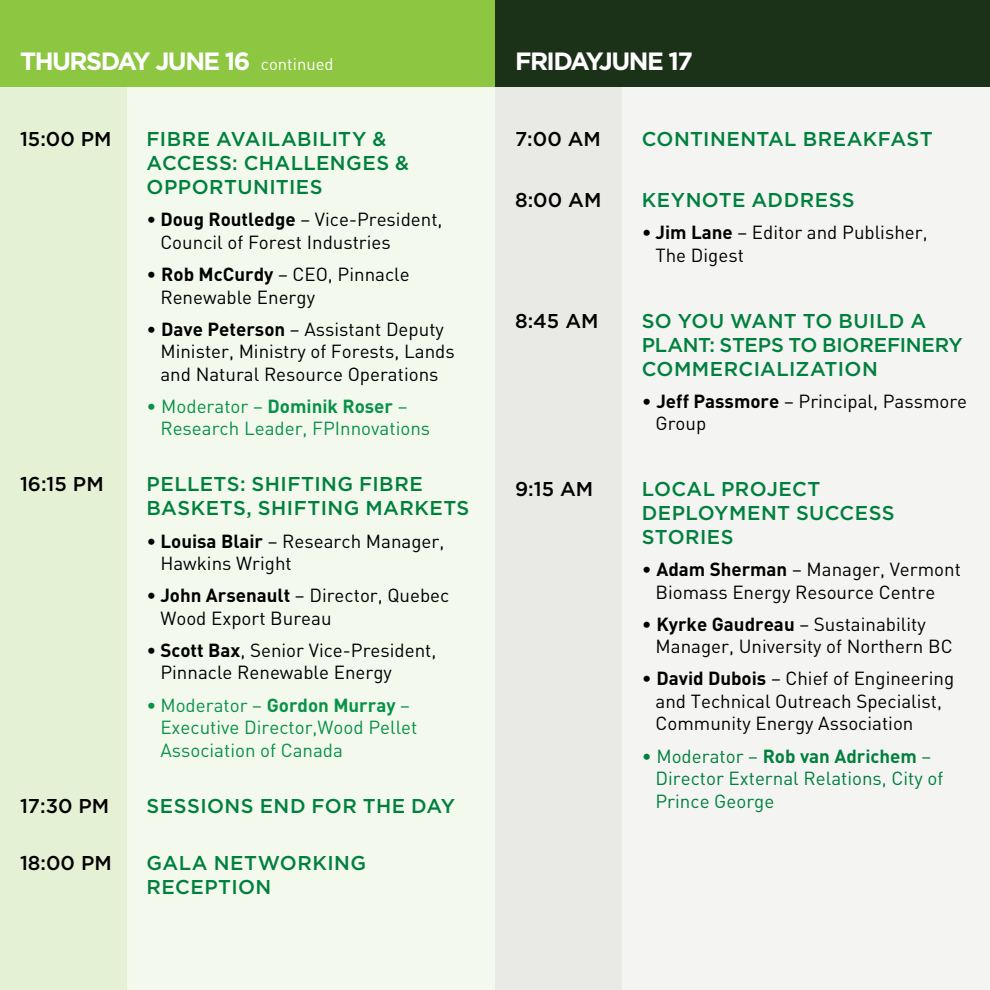
<style>
.page{position:relative;width:990px;height:990px;background:#fff}
.page>*{position:absolute;margin:0;border:0;box-sizing:border-box;transform-origin:0 0}
.t1{font:700 25px "Gotham";letter-spacing:-.06em;color:#fff}
.t2{font:500 20px/24px "Gotham";letter-spacing:.02em;color:#00803d}
.t3{font:500 20px/24px "Gotham";color:#00803d}
.t4{font:500 20px "Gotham";color:#000}
.t5{font:18.75px/22.5px "DIN";color:#000}
.t6{font:18.75px/22.5px "DIN";color:#089247}
.t7{font:18.75px/22.5px "DIN";color:#00803d}
.s1{font-family:"DIN";font-weight:400;font-size:16.75px}
.s2{font-weight:700}
</style>
<div class="page">
<div style="left:0;top:86px;width:495px;height:904px;background:#f4f9ee"></div>
<div style="left:495px;top:86px;width:495px;height:904px;background:#f4f4f2"></div>
<div style="left:0;top:86px;width:127px;height:904px;background:#e5f1d5"></div>
<div style="left:495px;top:86px;width:127px;height:904px;background:#e9e9e6"></div>
<div style="left:0;top:0;width:495px;height:86px;background:#8dc640"></div>
<div style="left:495px;top:0;width:495px;height:86px;background:#1c3218"></div>
<h1 class="t1" style="left:20px;top:47px;width:315px">THURSDAY JUNE 16 <span class="s1">continued</span></h1>
<h1 class="t1" style="left:515px;top:47px;width:179px">FRIDAYJUNE 17</h1>
<p class="t4" style="left:20px;top:128px;width:93px">15:00 PM</p>
<p class="t2" style="left:147px;top:127px;width:264px">FIBRE AVAILABILITY &amp;<br>ACCESS: CHALLENGES &amp;<br>OPPORTUNITIES</p>
<p class="t5" style="left:160px;top:208px;width:284px;text-indent:-14px">• <span class="s2">Doug Routledge</span> – Vice-President,<br>Council of Forest Industries</p>
<p class="t5" style="left:160px;top:263px;width:251px;text-indent:-14px">• <span class="s2">Rob McCurdy</span> – CEO, Pinnacle<br>Renewable Energy</p>
<p class="t5" style="left:160px;top:317px;width:296px;text-indent:-14px">• <span class="s2">Dave Peterson</span> – Assistant Deputy<br>Minister, Ministry of Forests, Lands and Natural Resource Operations</p>
<p class="t6" style="left:160px;top:394px;width:271px;text-indent:-14px">• Moderator – <span class="s2">Dominik Roser</span> –<br>Research Leader, FPInnovations</p>
<p class="t4" style="left:20px;top:473px;width:85px">16:15 PM</p>
<p class="t2" style="left:147px;top:472px;width:324px">PELLETS: SHIFTING FIBRE<br>BASKETS, SHIFTING MARKETS</p>
<p class="t5" style="left:160px;top:529px;width:286px;text-indent:-14px">• <span class="s2">Louisa Blair</span> – Research Manager,<br>Hawkins Wright</p>
<p class="t5" style="left:160px;top:584px;width:291px;text-indent:-14px">• <span class="s2">John Arsenault</span> – Director, Quebec<br>Wood Export Bureau</p>
<p class="t5" style="left:160px;top:639px;width:278px;text-indent:-14px">• <span class="s2">Scott Bax</span>, Senior Vice-President,<br>Pinnacle Renewable Energy</p>
<p class="t6" style="left:160px;top:693px;width:259px;text-indent:-14px">• Moderator – <span class="s2">Gordon Murray</span> –<br>Executive Director,Wood Pellet<br>Association of Canada</p>
<p class="t4" style="left:20px;top:794px;width:91px">17:30 PM</p>
<p class="t2" style="left:147px;top:793px;width:310px">SESSIONS END FOR THE DAY</p>
<p class="t4" style="left:20px;top:852px;width:93px">18:00 PM</p>
<p class="t2" style="left:147px;top:851px;width:221px">GALA NETWORKING<br>RECEPTION</p>
<p class="t4" style="left:515px;top:128px;width:87px">7:00 AM</p>
<p class="t2" style="left:642px;top:127px;width:293px">CONTINENTAL BREAKFAST</p>
<p class="t4" style="left:515px;top:189px;width:88px">8:00 AM</p>
<p class="t2" style="left:642px;top:188px;width:215px">KEYNOTE ADDRESS</p>
<p class="t5" style="left:656px;top:221px;width:274px;text-indent:-14px">• <span class="s2">Jim Lane</span> – Editor and Publisher,<br>The Digest</p>
<p class="t4" style="left:515px;top:309px;width:85px">8:45 AM</p>
<p class="t3" style="left:642px;top:308px;width:323px">SO YOU WANT TO BUILD A<br>PLANT: STEPS TO BIOREFINERY<br>COMMERCIALIZATION</p>
<p class="t5" style="left:656px;top:389px;width:313px;text-indent:-14px">• <span class="s2">Jeff Passmore</span> – Principal, Passmore<br>Group</p>
<p class="t4" style="left:515px;top:478px;width:80px">9:15 AM</p>
<p class="t2" style="left:642px;top:476px;width:254px">LOCAL PROJECT<br>DEPLOYMENT SUCCESS<br>STORIES</p>
<p class="t5" style="left:656px;top:558px;width:307px;text-indent:-14px">• <span class="s2">Adam Sherman</span> – Manager, Vermont<br>Biomass Energy Resource Centre</p>
<p class="t5" style="left:656px;top:612px;width:299px;text-indent:-14px">• <span class="s2">Kyrke Gaudreau</span> – Sustainability<br>Manager, University of Northern BC</p>
<p class="t5" style="left:656px;top:667px;width:300px;text-indent:-14px">• <span class="s2">David Dubois</span> – Chief of Engineering and Technical Outreach Specialist,<br>Community Energy Association</p>
<p class="t7" style="left:656px;top:744px;width:289px;text-indent:-14px">• Moderator – <span class="s2">Rob van Adrichem</span> –<br>Director External Relations, City of<br>Prince George</p>
</div>
